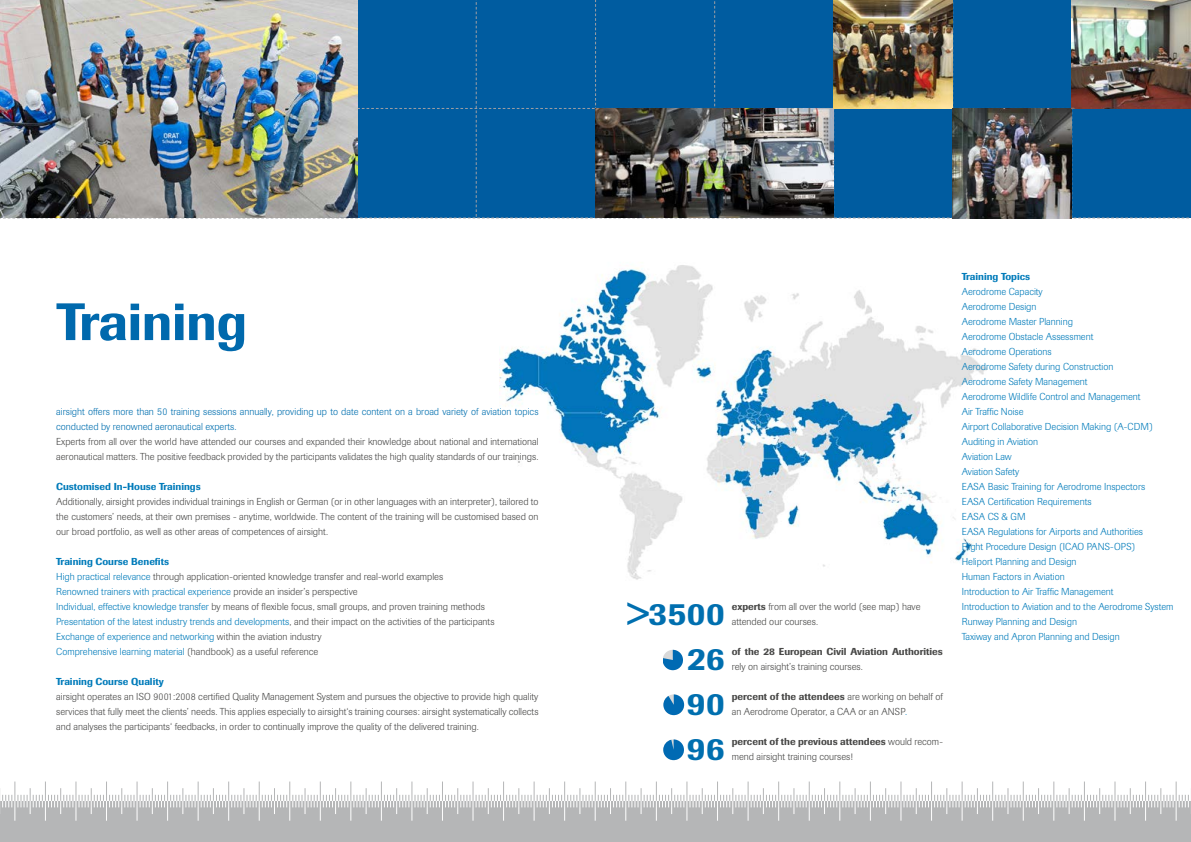
<style>
.page{position:relative;width:1191px;height:842px;background:#fff}
.page>*{position:absolute;margin:0;border:0;box-sizing:border-box;transform-origin:0 0}
.t1{font:500 52px "Supersonic BSK";color:#0069ad}
.t2{font:500 32px/45px "Supersonic BSK";letter-spacing:.02em;color:#006faf;text-align:justify}
.t3{font:300 10px/15px "Supersonic BSK";color:#484847}
.t4{font:300 10px/15px "Supersonic BSK";color:#007bba}
.t5{font:300 10px/15px "Supersonic BSK";color:#006faf}
.t6{font:500 10px "Supersonic BSK";color:#007bba}
.t7{font:500 10px "Supersonic BSK";color:#484847}
.s1{font-weight:500;color:#007bba}
.s2{color:#007bba}
.s3{font-weight:500}
</style>
<div class="page">
<div style="left:595px;top:801px;width:596px;height:41px;background:#b5b6b7"></div>
<div style="left:0;top:0;width:1191px;height:219px;background:#005ca0"></div>
<div style="left:0;top:801px;width:595px;height:41px;background:#b5b6b7"></div>
<svg style="left:2px;top:781px;width:1187px;height:40px"></svg>
<img style="left:499px;top:265px;width:487px;height:315px">
<img style="left:0;top:0;width:357px;height:218px">
<img style="left:595px;top:109px;width:238px;height:109px">
<img style="left:833px;top:0;width:119px;height:108px">
<img style="left:952px;top:109px;width:119px;height:109px">
<img style="left:1071px;top:0;width:120px;height:108px">
<svg style="left:663px;top:650px;width:20px;height:20px"></svg>
<svg style="left:663px;top:694px;width:21px;height:21px"></svg>
<svg style="left:663px;top:739px;width:21px;height:21px"></svg>
<h1 class="t1" style="left:57px;top:290px;width:192px">Training</h1>
<p class="t5" style="left:56px;top:404px;width:484px">airsight offers more than 50 training sessions annually, providing up to date content on a broad variety of aviation topics conducted by renowned aeronautical experts.</p>
<p class="t3" style="left:56px;top:434px;width:484px">Experts from all over the world have attended our courses and expanded their knowledge about national and international aeronautical matters. The positive feedback provided by the participants validates the high quality standards of our trainings.</p>
<p class="t6" style="left:56px;top:480px;width:146px">Customised In-House Trainings</p>
<p class="t3" style="left:56px;top:494px;width:484px;text-align:justify">Additionally, airsight provides individual trainings in English or German (or in other languages with an interpreter), tailored to the customers’ needs, at their own premises - anytime, worldwide. The content of the training will be customised based on our broad portfolio, as well as other areas of competences of airsight.</p>
<p class="t3" style="left:56px;top:554px;width:440px"><span class="s1">Training Course Benefits<br></span><span class="s2">High practical relevance</span> through application-oriented knowledge transfer and real-world examples<br><span class="s2">Renowned trainers with practical experience</span> provide an insider’s perspective<br><span class="s2">Individual, effective knowledge transfer</span> by means of flexible focus, small groups, and proven training methods <span class="s2">Presentation of the latest industry trends and developments</span>, and their impact on the activities of the participants <span class="s2">Exchange of experience and networking</span> within the aviation industry<br><span class="s2">Comprehensive learning material</span> (handbook) as a useful reference</p>
<p class="t6" style="left:56px;top:675px;width:109px">Training Course Quality</p>
<p class="t3" style="left:56px;top:689px;width:484px;text-align:justify">airsight operates an ISO 9001:2008 certified Quality Management System and pursues the objective to provide high quality services that fully meet the clients’ needs. This applies especially to airsight‘s training courses: airsight systematically collects and analyses the participants‘ feedbacks, in order to continually improve the quality of the delivered training.</p>
<h2 class="t2" style="left:687px;top:591px;width:39px;text-indent:-59px">&gt;3500<br>26<br>90<br>96</h2>
<p class="t3" style="left:732px;top:599px;width:190px"><span class="s3">experts</span> from all over the world (see map) have attended our courses.</p>
<p class="t7" style="left:732px;top:645px;width:212px">of the 28 European Civil Aviation Authorities</p>
<p class="t3" style="left:732px;top:659px;width:133px">rely on airsight’s training courses.</p>
<p class="t3" style="left:732px;top:689px;width:212px"><span class="s3">percent of the attendees</span> are working on behalf of an Aerodrome Operator, a CAA or an ANSP<span class="s2">.</span></p>
<p class="t3" style="left:732px;top:734px;width:212px"><span class="s3">percent of the previous attendees</span> would recom&shy;mend airsight training courses!</p>
<p class="t6" style="left:961px;top:270px;width:70px">Training Topics</p>
<p class="t4" style="left:961px;top:284px;width:213px">Aerodrome Capacity<br>Aerodrome Design<br>Aerodrome Master Planning<br>Aerodrome Obstacle Assessment<br>Aerodrome Operations<br>Aerodrome Safety during Construction<br>Aerodrome Safety Management<br>Aerodrome Wildlife Control and Management<br>Air Traffic Noise<br>Airport Collaborative Decision Making (A-CDM)<br>Auditing in Aviation<br>Aviation Law<br>Aviation Safety<br>EASA Basic Training for Aerodrome Inspectors<br>EASA Certification Requirements<br>EASA CS &amp; GM<br>EASA Regulations for Airports and Authorities<br>Flight Procedure Design (ICAO PANS-OPS)<br>Heliport Planning and Design<br>Human Factors in Aviation<br>Introduction to Air Traffic Management<br>Introduction to Aviation and to the Aerodrome System<br>Runway Planning and Design<br>Taxiway and Apron Planning and Design</p>
</div>
